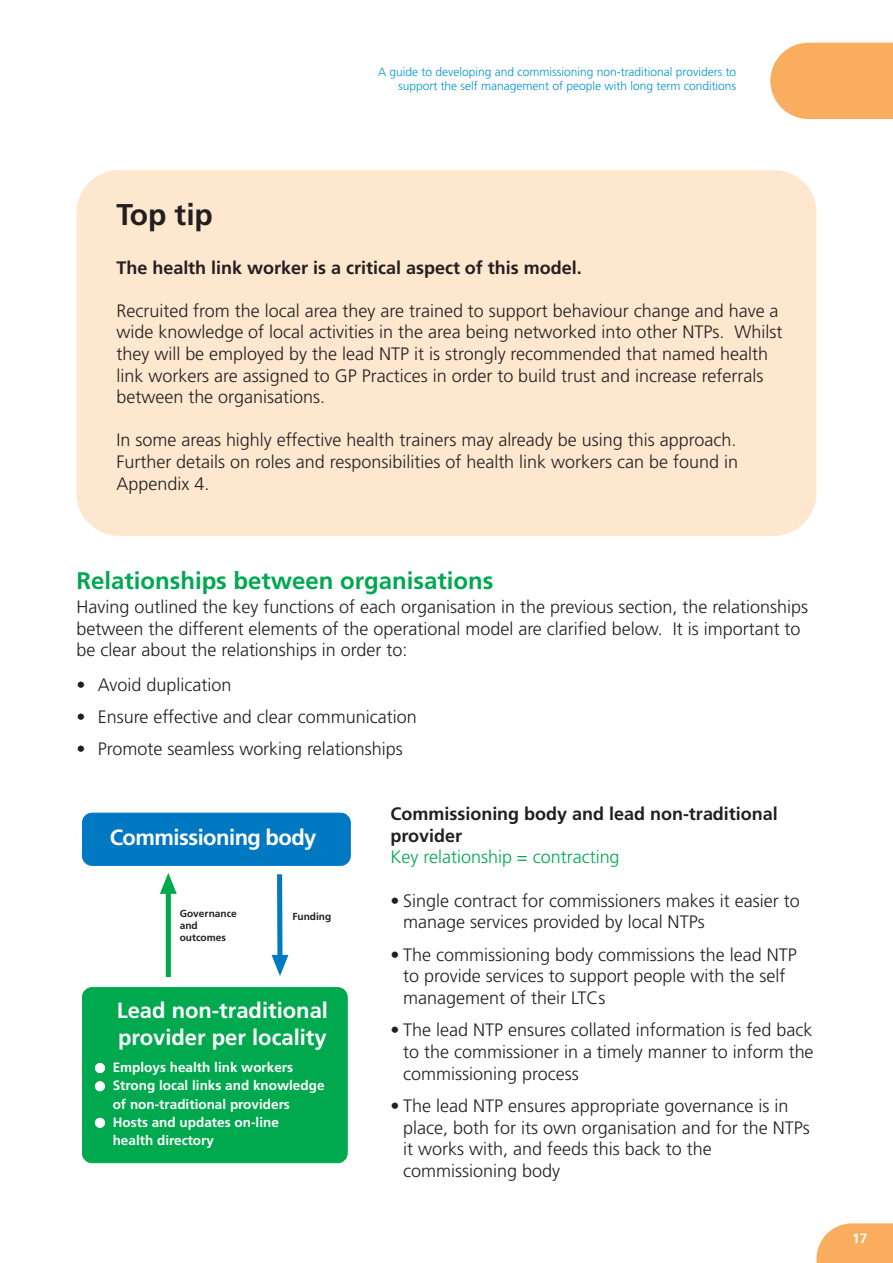
<style>
.page{position:relative;width:893px;height:1263px;background:#fff}
.page>*{position:absolute;margin:0;border:0;box-sizing:border-box;transform-origin:0 0}
.t1{font:700 30px "Frutiger";color:#231f20}
.t2{font:700 24px "Frutiger";color:#00a851}
.t3{font:700 22.05px/26.8px "Frutiger";color:#fff}
.t4{font:300 18px/21.6px "Frutiger";color:#231f20}
.t5{font:700 18px/21.6px "Frutiger";color:#231f20}
.t6{font:300 18px "Frutiger";color:#00a851}
.t7{font:700 13.5px/18.3px "Frutiger";color:#fff}
.t8{font:300 12px/14.4px "Frutiger";color:#0093d0;text-align:right}
.t9{font:700 10.2px/12px "Frutiger";color:#231f20}
</style>
<div class="page">
<svg style="left:770px;top:43px;width:123px;height:76px;background:#fab269"></svg>
<svg style="left:816px;top:1223px;width:77px;height:40px;background:#fab56e"></svg>
<div style="left:77px;top:170px;width:739px;height:366px;background:#fee7cf"></div>
<div style="left:82px;top:813px;width:268px;height:52px;background:#0079c2;border-radius:10px"></div>
<div style="left:82px;top:813px;width:269px;height:53px;border:1px solid #0079c2;border-radius:10px"></div>
<div style="left:277px;top:874px;width:6px;height:82px;background:#0079c2"></div>
<svg style="left:272px;top:955px;width:16px;height:21px"></svg>
<div style="left:82px;top:988px;width:265px;height:175px;background:#00a94e;border-radius:10px"></div>
<div style="left:82px;top:987px;width:266px;height:176px;border:1px solid #00a94e;border-radius:10px"></div>
<div style="left:95px;top:1063px;width:10px;height:10px;background:#fff;border-radius:50%"></div>
<div style="left:95px;top:1063px;width:10px;height:10px;border:1px solid #fff;border-radius:50%"></div>
<div style="left:95px;top:1081px;width:10px;height:10px;background:#fff;border-radius:50%"></div>
<div style="left:95px;top:1081px;width:10px;height:10px;border:1px solid #fff;border-radius:50%"></div>
<div style="left:95px;top:1118px;width:10px;height:9px;background:#fff;border-radius:50%"></div>
<div style="left:95px;top:1118px;width:10px;height:10px;border:1px solid #fff;border-radius:50%"></div>
<div style="left:166px;top:892px;width:5px;height:85px;background:#00a94e"></div>
<svg style="left:160px;top:873px;width:17px;height:21px"></svg>
<p class="t8" style="left:378px;top:65px;width:360px">A guide to developing and commissioning non-traditional providers to support the self management of people with long term conditions</p>
<h1 class="t1" style="left:116px;top:202px;width:98px">Top tip</h1>
<p class="t5" style="left:116px;top:258px;width:467px">The health link worker is a critical aspect of this model.</p>
<p class="t4" style="left:116px;top:301px;width:667px">Recruited from the local area they are trained to support behaviour change and have a wide knowledge of local activities in the area being networked into other NTPs. Whilst they will be employed by the lead NTP it is strongly recommended that named health link workers are assigned to GP Practices in order to build trust and increase referrals between the organisations.</p>
<p class="t4" style="left:116px;top:431px;width:623px;text-align:justify">In some areas highly effective health trainers may already be using this approach.<br>Further details on roles and responsibilities of health link workers can be found in Appendix 4.</p>
<h2 class="t2" style="left:77px;top:571px;width:418px">Relationships between organisations</h2>
<p class="t4" style="left:77px;top:598px;width:733px">Having outlined the key functions of each organisation in the previous section, the relationships between the different elements of the operational model are clarified below. It is important to be clear about the relationships in order to:</p>
<p class="t4" style="left:77px;top:675px;width:156px">• Avoid duplication</p>
<p class="t4" style="left:77px;top:707px;width:342px">• Ensure effective and clear communication</p>
<p class="t4" style="left:77px;top:740px;width:328px">• Promote seamless working relationships</p>
<p class="t3" style="left:110px;top:826px;width:208px">Commissioning body</p>
<p class="t9" style="left:180px;top:908px;width:59px">Governance and outcomes</p>
<p class="t9" style="left:292px;top:912px;width:40px">Funding</p>
<p class="t3" style="left:117px;top:998px;width:213px">Lead non-traditional provider per locality</p>
<p class="t7" style="left:113px;top:1059px;width:213px">Employs health link workers<br>Strong local links and knowledge of non-traditional providers<br>Hosts and updates on-line<br>health directory</p>
<p class="t5" style="left:390px;top:805px;width:389px">Commissioning body and lead non-traditional provider</p>
<p class="t6" style="left:390px;top:850px;width:231px">Key relationship = contracting</p>
<p class="t4" style="left:403px;top:891px;width:398px;text-indent:-13px">• Single contract for commissioners makes it easier to manage services provided by local NTPs</p>
<p class="t4" style="left:403px;top:945px;width:395px;text-indent:-13px">• The commissioning body commissions the lead NTP to provide services to support people with the self management of their LTCs</p>
<p class="t4" style="left:403px;top:1021px;width:412px;text-align:justify;text-indent:-13px">• The lead NTP ensures collated information is fed back to the commissioner in a timely manner to inform the commissioning process</p>
<p class="t4" style="left:403px;top:1096px;width:408px;text-indent:-13px">• The lead NTP ensures appropriate governance is in place, both for its own organisation and for the NTPs it works with, and feeds this back to the commissioning body</p>
<p class="t7" style="left:852px;top:1230px;width:16px">17</p>
</div>
